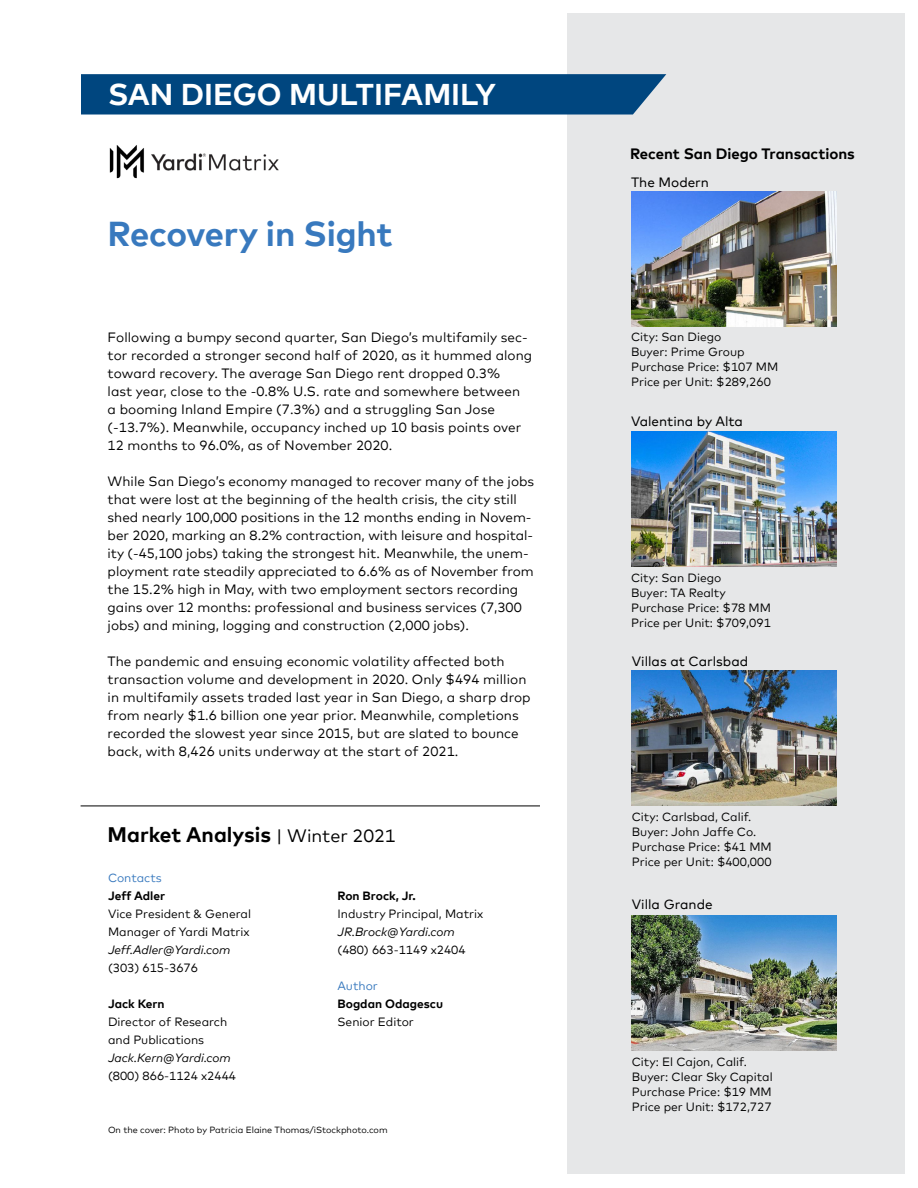
<style>
.page{position:relative;width:918px;height:1188px;background:#fff}
.page>*{position:absolute;margin:0;border:0;box-sizing:border-box;transform-origin:0 0}
.t1{font:700 34.5px "Mark Offc Pro";letter-spacing:-.005em;color:#3879be}
.t2{font:700 30px "Mark Offc Pro";color:#fff}
.t3{font:700 21px "Mark Offc Pro";color:#000}
.t4{font:700 15px "Mark Offc Pro";color:#000}
.t5{font:13.5px/18px "Mark Offc Pro";letter-spacing:.005em;color:#000}
.t6{font:13.5px "Mark Offc Pro";color:#000}
.t7{font:12px/15px "Mark Offc Pro";color:#000}
.t8{font:italic 12px "Mark Offc Pro";color:#000}
.t9{font:700 12px "Mark Offc Pro";color:#000}
.t10{font:12px "Mark Offc Pro";color:#3879be}
.t11{font:9px "Mark Offc Pro";color:#000}
.s1{font-weight:400;font-size:18px}
</style>
<div class="page">
<img style="left:110px;top:145px;width:169px;height:33px">
<div style="left:567px;top:14px;width:337px;height:1160px;background:#e6e7e8"></div>
<img style="left:632px;top:670px;width:205px;height:135px">
<img style="left:632px;top:915px;width:205px;height:135px">
<img style="left:631px;top:191px;width:205px;height:135px">
<img style="left:631px;top:432px;width:205px;height:135px">
<hr style="left:81px;top:806px;width:459px;height:1px;background:#000">
<svg style="left:81px;top:74px;width:585px;height:41px;background:#094c83"></svg>
<h2 class="t2" style="left:108px;top:71px;width:389px">SAN DIEGO MULTIFAMILY</h2>
<h1 class="t1" style="left:108px;top:207px;width:287px">Recovery in Sight</h1>
<p class="t5" style="left:108px;top:327px;width:426px">Following a bumpy second quarter, San Diego’s multifamily sec&shy;tor recorded a stronger second half of 2020, as it hummed along toward recovery. The average San Diego rent dropped 0.3%<br>last year, close to the -0.8% U.S. rate and somewhere between<br>a booming Inland Empire (7.3%) and a struggling San Jose (-13.7%). Meanwhile, occupancy inched up 10 basis points over 12 months to 96.0%, as of November 2020.</p>
<p class="t5" style="left:108px;top:471px;width:428px">While San Diego’s economy managed to recover many of the jobs that were lost at the beginning of the health crisis, the city still shed nearly 100,000 positions in the 12 months ending in Novem&shy;ber 2020, marking an 8.2% contraction, with leisure and hospital&shy;ity (-45,100 jobs) taking the strongest hit. Meanwhile, the unem&shy;ployment rate steadily appreciated to 6.6% as of November from the 15.2% high in May, with two employment sectors recording gains over 12 months: professional and business services (7,300 jobs) and mining, logging and construction (2,000 jobs).</p>
<p class="t5" style="left:108px;top:651px;width:425px">The pandemic and ensuing economic volatility affected both transaction volume and development in 2020. Only $494 million in multifamily assets traded last year in San Diego, a sharp drop from nearly $1.6 billion one year prior. Meanwhile, completions recorded the slowest year since 2015, but are slated to bounce back, with 8,426 units underway at the start of 2021.</p>
<h3 class="t3" style="left:108px;top:818px;width:290px">Market Analysis <span class="s1">| Winter 2021</span></h3>
<p class="t10" style="left:108px;top:869px;width:55px">Contacts</p>
<p class="t9" style="left:108px;top:887px;width:59px">Jeff Adler</p>
<p class="t7" style="left:108px;top:904px;width:145px;line-height:18px">Vice President &amp; General<br>Manager of Yardi Matrix</p>
<p class="t8" style="left:108px;top:941px;width:124px">Jeff.Adler@Yardi.com</p>
<p class="t7" style="left:108px;top:959px;width:92px">(303) 615-3676</p>
<p class="t9" style="left:108px;top:995px;width:58px">Jack Kern</p>
<p class="t7" style="left:108px;top:1012px;width:121px;line-height:18px">Director of Research and Publications</p>
<p class="t8" style="left:108px;top:1049px;width:124px">Jack.Kern@Yardi.com</p>
<p class="t7" style="left:108px;top:1067px;width:130px">(800) 866-1124 x2444</p>
<p class="t9" style="left:338px;top:887px;width:80px">Ron Brock, Jr.</p>
<p class="t7" style="left:338px;top:905px;width:147px">Industry Principal, Matrix</p>
<p class="t8" style="left:338px;top:923px;width:119px">JR.Brock@Yardi.com</p>
<p class="t7" style="left:338px;top:941px;width:130px">(480) 663-1149 x2404</p>
<p class="t10" style="left:338px;top:977px;width:42px">Author</p>
<p class="t9" style="left:338px;top:995px;width:107px">Bogdan Odagescu</p>
<p class="t7" style="left:338px;top:1013px;width:78px">Senior Editor</p>
<p class="t11" style="left:108px;top:1123px;width:281px">On the cover: Photo by Patricia Elaine Thomas/iStockphoto.com</p>
<p class="t4" style="left:630px;top:142px;width:226px">Recent San Diego Transactions</p>
<p class="t6" style="left:631px;top:172px;width:80px">The Modern</p>
<p class="t7" style="left:631px;top:328px;width:149px">City: San Diego<br>Buyer: Prime Group<br>Purchase Price: $107 MM<br>Price per Unit: $289,260</p>
<p class="t6" style="left:631px;top:411px;width:113px">Valentina by Alta</p>
<p class="t7" style="left:631px;top:570px;width:142px">City: San Diego<br>Buyer: TA Realty<br>Purchase Price: $78 MM<br>Price per Unit: $709,091</p>
<p class="t6" style="left:632px;top:651px;width:118px">Villas at Carlsbad</p>
<p class="t7" style="left:632px;top:808px;width:142px">City: Carlsbad, Calif.<br>Buyer: John Jaffe Co.<br>Purchase Price: $41 MM<br>Price per Unit: $400,000</p>
<p class="t6" style="left:632px;top:894px;width:82px">Villa Grande</p>
<p class="t7" style="left:632px;top:1053px;width:142px">City: El Cajon, Calif.<br>Buyer: Clear Sky Capital<br>Purchase Price: $19 MM<br>Price per Unit: $172,727</p>
</div>
